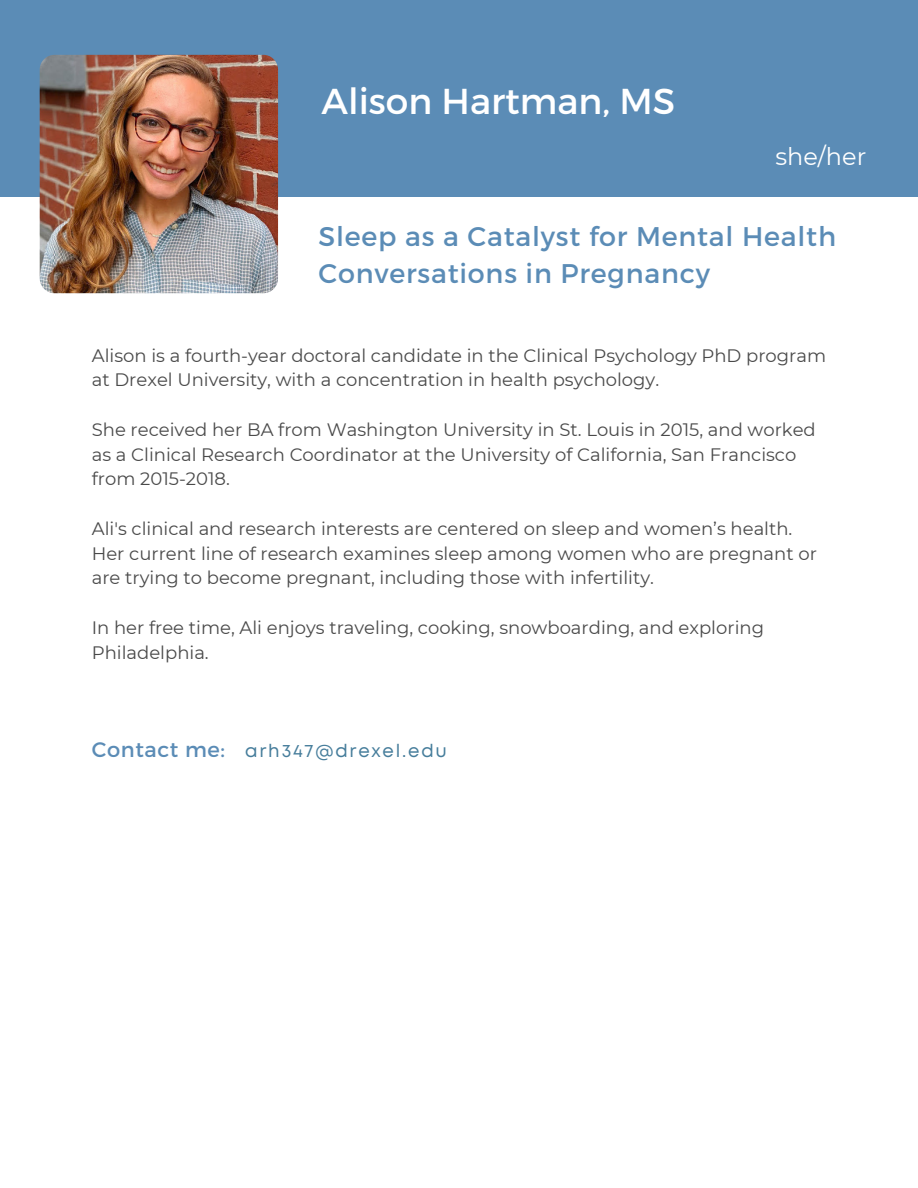
<style>
.page{position:relative;width:918px;height:1188px;background:#fff}
.page>*{position:absolute;margin:0;border:0;box-sizing:border-box;transform-origin:0 0}
.t1{font:36px "Montserrat";color:#fff}
.t2{font:27px/37.2px "Montserrat";letter-spacing:.03em;color:#5b8cb6}
.t3{font:24px "Montserrat";color:#fff}
.t4{font:21px "Montserrat";letter-spacing:.03em;color:#5b8cb6}
.t5{font:18px/24.8px "Montserrat";color:#4a4a4a}
.t6{font:18px "Mont";letter-spacing:.1em;color:#467d9b}
</style>
<div class="page">
<div style="left:0;top:0;width:918px;height:196px;background:#5b8cb6"></div>
<img style="left:40px;top:55px;width:238px;height:238px;border-radius:15px">
<p class="t1" style="left:322px;top:78px;width:355px">Alison Hartman, MS</p>
<p class="t3" style="left:775px;top:142px;width:92px">she/her</p>
<p class="t2" style="left:319px;top:217px;width:519px">Sleep as a Catalyst for Mental Health<br>Conversations in Pregnancy</p>
<p class="t5" style="left:92px;top:343px;width:736px">Alison is a fourth-year doctoral candidate in the Clinical Psychology PhD program at Drexel University, with a concentration in health psychology.</p>
<p class="t5" style="left:92px;top:417px;width:726px">She received her BA from Washington University in St. Louis in 2015, and worked as a Clinical Research Coordinator at the University of California, San Francisco from 2015-2018.</p>
<p class="t5" style="left:92px;top:516px;width:727px">Ali's clinical and research interests are centered on sleep and women’s health.<br>Her current line of research examines sleep among women who are pregnant or are trying to become pregnant, including those with infertility.</p>
<p class="t5" style="left:92px;top:615px;width:674px">In her free time, Ali enjoys traveling, cooking, snowboarding, and exploring<br>Philadelphia.</p>
<p class="t4" style="left:92px;top:736px;width:135px">Contact me:</p>
<p class="t6" style="left:245px;top:744px;width:203px">arh347@drexel.edu</p>
</div>
